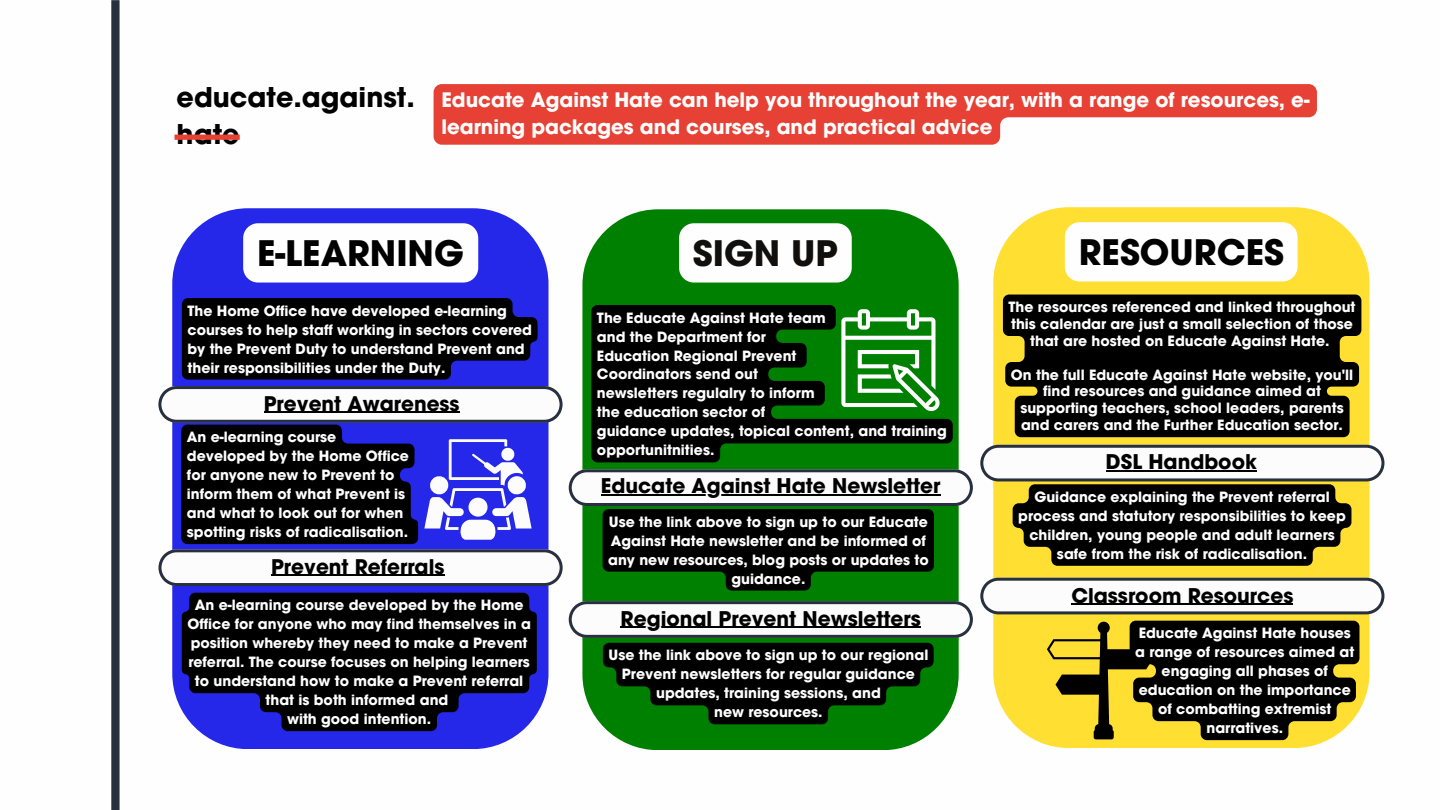
<style>
.page{position:relative;width:1440px;height:810px;background:#fff}
.page>*{position:absolute;margin:0;border:0;box-sizing:border-box;transform-origin:0 0}
.t1{font:700 34.9px "Avant Garde";color:#000}
.t2{font:700 34.9px "Avant Garde";color:#100f0d}
.t3{font:700 27px/37.3px "Avant Garde";color:#000}
.t4{font:700 20.1px "Avant Garde";color:#000}
.t5{font:700 20px "Avant Garde";color:#000}
.t6{font:700 19.8px/27.4px "Avant Garde";color:#fefefe}
.t7{font:700 14.1px/19px "Avant Garde";color:#fefefe}
.t8{font:700 14.1px/19px "Avant Garde";color:#fdfefd;text-align:center}
</style>
<div class="page">
<div style="left:172px;top:208px;width:377px;height:541px;background:#2527e9;border-radius:76px"></div>
<div style="left:993px;top:207px;width:377px;height:541px;background:#fedf32;border-radius:76px"></div>
<div style="left:582px;top:209px;width:377px;height:541px;background:#008000;border-radius:76px"></div>
<svg style="left:980px;top:578px;width:404px;height:36px"></svg>
<svg style="left:158px;top:386px;width:405px;height:200px"></svg>
<svg style="left:182px;top:593px;width:355px;height:138px;fill:#000"></svg>
<svg style="left:569px;top:469px;width:404px;height:122px"></svg>
<svg style="left:569px;top:601px;width:404px;height:123px"></svg>
<svg style="left:980px;top:445px;width:404px;height:121px"></svg>
<svg style="left:1047px;top:621px;width:312px;height:119px"></svg>
<div style="left:243px;top:223px;width:235px;height:60px;background:#fdfefd;border-radius:15px"></div>
<div style="left:679px;top:223px;width:173px;height:60px;background:#fdfefd;border-radius:15px"></div>
<div style="left:1065px;top:222px;width:233px;height:59px;background:#fdfefd;border-radius:15px"></div>
<hr style="left:271px;top:575px;width:173px;height:1px;background:#000">
<hr style="left:264px;top:412px;width:196px;height:1px;background:#000">
<svg style="left:182px;top:298px;width:356px;height:82px"></svg>
<hr style="left:621px;top:627px;width:300px;height:1px;background:#000">
<hr style="left:601px;top:494px;width:339px;height:1px;background:#000">
<svg style="left:591px;top:305px;width:362px;height:157px;fill:#000"></svg>
<div style="left:1003px;top:295px;width:358px;height:142px;background:#000"></div>
<hr style="left:1071px;top:604px;width:222px;height:1px;background:#000">
<hr style="left:1106px;top:470px;width:151px;height:1px;background:#000">
<svg style="left:434px;top:84px;width:883px;height:61px;fill:#e64134"></svg>
<div style="left:175px;top:135px;width:65px;height:5px;background:#e64134"></div>
<div style="left:111px;top:0;width:9px;height:810px;background:#28303f"></div>
<h2 class="t3" style="left:177px;top:78px;width:240px">educate.against. hate</h2>
<h3 class="t6" style="left:441px;top:86px;width:870px">Educate Against Hate can help you throughout the year, with a range of resources, e&shy;learning packages and courses, and practical advice</h3>
<h1 class="t1" style="left:257px;top:231px;width:208px">E-LEARNING</h1>
<p class="t7" style="left:188px;top:301px;width:346px">The Home Office have developed e-learning courses to help staff working in sectors covered by the Prevent Duty to understand Prevent and their responsibilities under the Duty.</p>
<h3 class="t5" style="left:264px;top:390px;width:197px">Prevent Awareness</h3>
<p class="t7" style="left:187px;top:427px;width:224px">An e-learning course developed by the Home Office for anyone new to Prevent to inform them of what Prevent is and what to look out for when spotting risks of radicalisation.</p>
<h3 class="t5" style="left:271px;top:553px;width:175px">Prevent Referrals</h3>
<p class="t7" style="left:187px;top:596px;width:345px;text-align:center">An e-learning course developed by the Home Office for anyone who may find themselves in a position whereby they need to make a Prevent referral. The course focuses on helping learners to understand how to make a Prevent referral that is both informed and<br>with good intention.</p>
<h1 class="t2" style="left:693px;top:231px;width:146px">SIGN UP</h1>
<p class="t7" style="left:597px;top:308px;width:351px">The Educate Against Hate team<br>and the Department for<br>Education Regional Prevent<br>Coordinators send out<br>newsletters regulalry to inform<br>the education sector of<br>guidance updates, topical content, and training opportunitnities.</p>
<h3 class="t4" style="left:601px;top:473px;width:341px">Educate Against Hate Newsletter</h3>
<p class="t7" style="left:608px;top:512px;width:322px;text-align:center">Use the link above to sign up to our Educate Against Hate newsletter and be informed of any new resources, blog posts or updates to guidance.</p>
<h3 class="t4" style="left:621px;top:605px;width:302px">Regional Prevent Newsletters</h3>
<p class="t7" style="left:609px;top:646px;width:321px;text-align:center">Use the link above to sign up to our regional Prevent newsletters for regular guidance updates, training sessions, and<br>new resources.</p>
<h1 class="t1" style="left:1079px;top:230px;width:207px">RESOURCES</h1>
<p class="t8" style="left:1009px;top:298px;width:348px;line-height:16.9px">The resources referenced and linked throughout this calendar are just a small selection of those that are hosted on Educate Against Hate.</p>
<p class="t8" style="left:1011px;top:366px;width:344px;line-height:16.9px">On the full Educate Against Hate website, you'll find resources and guidance aimed at supporting teachers, school leaders, parents and carers and the Further Education sector.</p>
<h3 class="t4" style="left:1106px;top:449px;width:152px">DSL Handbook</h3>
<p class="t8" style="left:1018px;top:487px;width:329px">Guidance explaining the Prevent referral process and statutory responsibilities to keep children, young people and adult learners safe from the risk of radicalisation.</p>
<h3 class="t4" style="left:1071px;top:582px;width:224px">Classroom Resources</h3>
<p class="t8" style="left:1135px;top:623px;width:221px">Educate Against Hate houses a range of resources aimed at engaging all phases of education on the importance of combatting extremist narratives.</p>
</div>
